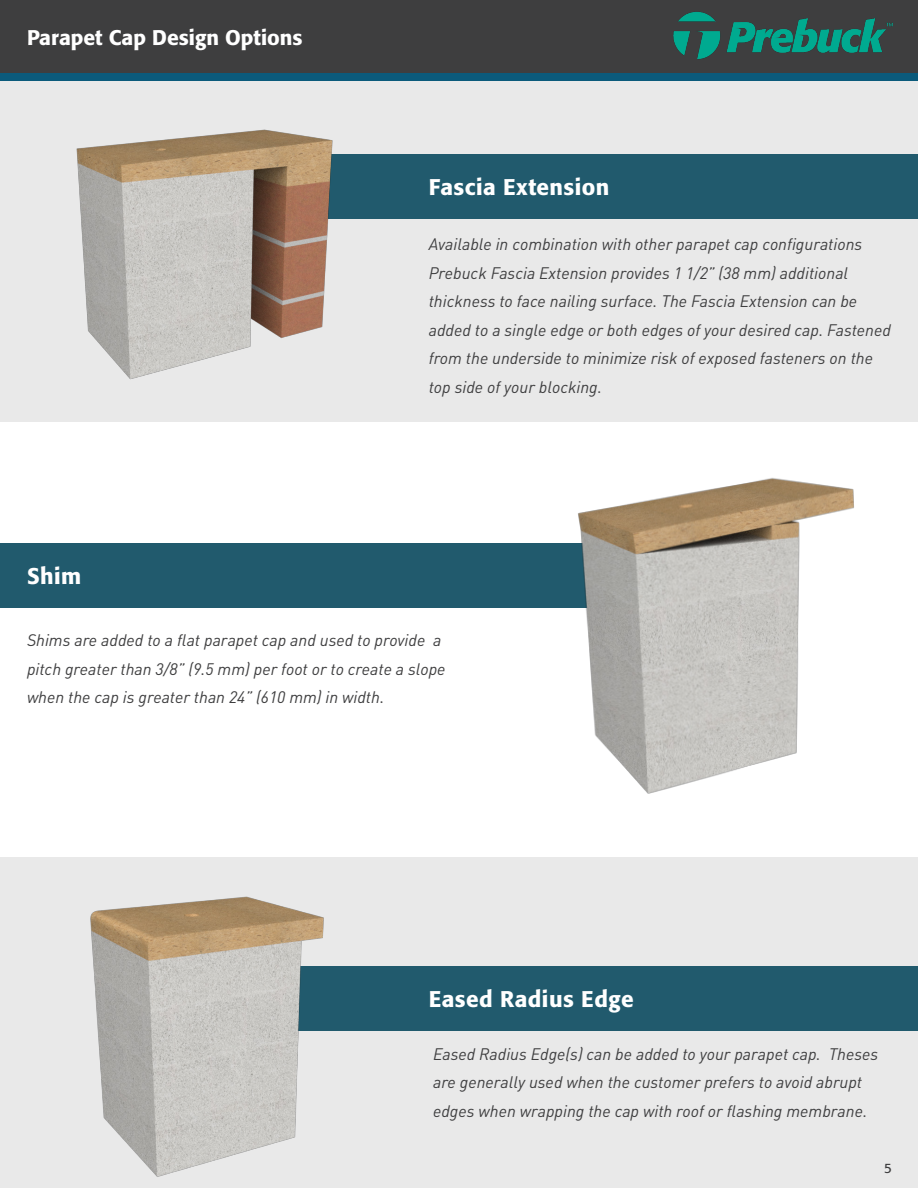
<style>
.page{position:relative;width:918px;height:1188px;background:#fff}
.page>*{position:absolute;margin:0;border:0;box-sizing:border-box;transform-origin:0 0}
.t1{font:500 22.5px "Formata Pro";letter-spacing:.02em;color:#fff}
.Product_Titles{font:500 21px "Formata Pro";color:#fff}
.t2{font:italic 16.5px/28.5px "DINOT";color:#3e3e3f}
.t3{font:13.5px "Formata Pro";color:#3e3e3f}
</style>
<div class="page">
<div style="left:0;top:857px;width:918px;height:331px;background:#e9e9e9"></div>
<div style="left:0;top:77px;width:918px;height:344px;background:#e9e9e9"></div>
<div style="left:294px;top:154px;width:624px;height:65px;background:#215a6d"></div>
<div style="left:0;top:543px;width:666px;height:65px;background:#215a6d"></div>
<div style="left:294px;top:966px;width:624px;height:65px;background:#215a6d"></div>
<img style="left:76px;top:129px;width:257px;height:251px">
<img style="left:578px;top:478px;width:276px;height:316px">
<img style="left:90px;top:896px;width:234px;height:281px">
<div style="left:0;top:0;width:918px;height:73px;background:#3e3e3f"></div>
<div style="left:0;top:73px;width:918px;height:8px;background:#0b5a7b"></div>
<img style="left:673px;top:11px;width:220px;height:49px">
<p class="Product_Titles" style="left:27px;top:24px;width:277px">Parapet Cap Design Options</p>
<p class="t1" style="left:27px;top:562px;width:56px">Shim</p>
<p class="t1" style="left:429px;top:173px;width:182px">Fascia Extension</p>
<p class="t2" style="left:429px;top:229px;width:464px">Available in combination with other parapet cap configurations Prebuck Fascia Extension provides 1 1/2” (38 mm) additional thickness to face nailing surface. The Fascia Extension can be added to a single edge or both edges of your desired cap. Fastened from the underside to minimize risk of exposed fasteners on the top side of your blocking.</p>
<p class="t2" style="left:27px;top:625px;width:420px">Shims are added to a flat parapet cap and used to provide a pitch greater than 3/8” (9.5 mm) per foot or to create a slope when the cap is greater than 24” (610 mm) in width.</p>
<p class="t1" style="left:429px;top:985px;width:206px">Eased Radius Edge</p>
<p class="t2" style="left:433px;top:1038px;width:447px">Eased Radius Edge(s) can be added to your parapet cap. Theses are generally used when the customer prefers to avoid abrupt edges when wrapping the cap with roof or flashing membrane.</p>
<p class="t3" style="left:884px;top:1159px;width:9px">5</p>
</div>
